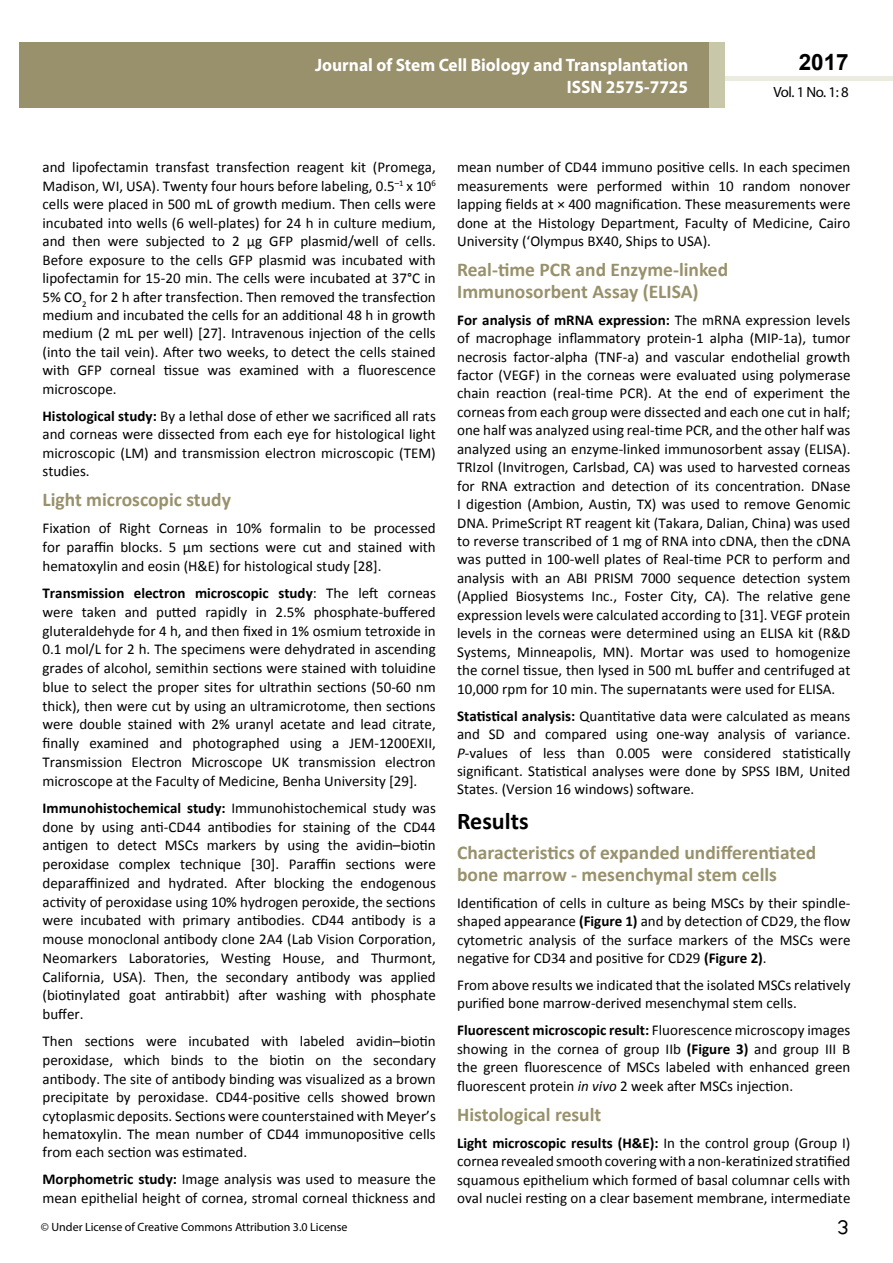
<style>
.page{position:relative;width:893px;height:1263px;background:#fff}
.page>*{position:absolute;margin:0;border:0;box-sizing:border-box;transform-origin:0 0}
.t1{font:25.5px "Tunga";color:#000}
.t2{font:700 24px "Calibri";color:#000}
.t3{font:700 22.5px "Arial";color:#000}
.t4{font:700 19.5px/21.5px "Calibri";color:#98916c}
.t5{font:700 18px/21.6px "Myriad Pro";color:#fff;text-align:right;scale:.96 1}
.t6{font:15px/18.5px "Calibri";color:#000;text-align:justify}
.t7{font:14.85px "Myriad Pro";color:#000}
.t8{font:12px "Myriad Pro";color:#000}
.s1{font-weight:700}
.s2{font-style:italic}
</style>
<div class="page">
<div style="left:725px;top:76px;width:168px;height:5px;background:#ecebe0"></div>
<div style="left:19px;top:42px;width:690px;height:66px;background:#98916c"></div>
<div style="left:709px;top:42px;width:16px;height:66px;background:#c9c7a9"></div>
<p class="t5" style="left:315px;top:54px;width:390px">Journal of Stem Cell Biology and Transplantation<br>ISSN 2575-7725</p>
<h3 class="t3" style="left:799px;top:47px;width:52px">2017</h3>
<p class="t7" style="left:773px;top:83px;width:77px">Vol. 1 No. 1: 8</p>
<p class="t6" style="left:43px;top:158px;width:395px">and lipofectamin transfast transfection reagent kit (Promega, Madison, WI, USA). Twenty four hours before labeling, 0.5<sup>–1</sup> x 10<sup>6 </sup>cells were placed in 500 mL of growth medium. Then cells were incubated into wells (6 well-plates) for 24 h in culture medium, and then were subjected to 2 μg GFP plasmid/well of cells.<br>Before exposure to the cells GFP plasmid was incubated with lipofectamin for 15-20 min. The cells were incubated at 37°C in 5% CO<sub>2</sub> for 2 h after transfection. Then removed the transfection medium and incubated the cells for an additional 48 h in growth medium (2 mL per well) [27]. Intravenous injection of the cells (into the tail vein). After two weeks, to detect the cells stained with GFP corneal tissue was examined with a fluorescence microscope.</p>
<p class="t6" style="left:43px;top:407px;width:395px"><span class="s1">Histological study:</span> By a lethal dose of ether we sacrificed all rats and corneas were dissected from each eye for histological light microscopic (LM) and transmission electron microscopic (TEM) studies.</p>
<h3 class="t4" style="left:43px;top:489px;width:190px">Light microscopic study</h3>
<p class="t6" style="left:43px;top:519px;width:395px">Fixation of Right Corneas in 10% formalin to be processed for paraffin blocks. 5 μm sections were cut and stained with hematoxylin and eosin (H&amp;E) for histological study [28].</p>
<p class="t6" style="left:43px;top:584px;width:395px"><span class="s1">Transmission electron microscopic study</span>: The left corneas were taken and putted rapidly in 2.5% phosphate-buffered gluteraldehyde for 4 h, and then fixed in 1% osmium tetroxide in 0.1 mol/L for 2 h. The specimens were dehydrated in ascending grades of alcohol, semithin sections were stained with toluidine blue to select the proper sites for ultrathin sections (50-60 nm thick), then were cut by using an ultramicrotome, then sections were double stained with 2% uranyl acetate and lead citrate, finally examined and photographed using a JEM-1200EXII, Transmission Electron Microscope UK transmission electron microscope at the Faculty of Medicine, Benha University [29].</p>
<p class="t6" style="left:43px;top:799px;width:395px"><span class="s1">Immunohistochemical study:</span> Immunohistochemical study was done by using anti-CD44 antibodies for staining of the CD44 antigen to detect MSCs markers by using the avidin–biotin peroxidase complex technique [30]. Paraffin sections were deparaffinized and hydrated. After blocking the endogenous activity of peroxidase using 10% hydrogen peroxide, the sections were incubated with primary antibodies. CD44 antibody is a mouse monoclonal antibody clone 2A4 (Lab Vision Corporation, Neomarkers Laboratories, Westing House, and Thurmont, California, USA). Then, the secondary antibody was applied (biotinylated goat antirabbit) after washing with phosphate buffer.</p>
<p class="t6" style="left:43px;top:1032px;width:395px">Then sections were incubated with labeled avidin–biotin peroxidase, which binds to the biotin on the secondary antibody. The site of antibody binding was visualized as a brown precipitate by peroxidase. CD44-positive cells showed brown cytoplasmic deposits. Sections were counterstained with Meyer’s hematoxylin. The mean number of CD44 immunopositive cells from each section was estimated.</p>
<p class="t6" style="left:43px;top:1170px;width:395px"><span class="s1">Morphometric study:</span> Image analysis was used to measure the mean epithelial height of cornea, stromal corneal thickness and</p>
<p class="t6" style="left:457px;top:158px;width:395px">mean number of CD44 immuno positive cells. In each specimen measurements were performed within 10 random nonover lapping fields at × 400 magnification. These measurements were done at the Histology Department, Faculty of Medicine, Cairo University (‘Olympus BX40, Ships to USA).</p>
<h3 class="t4" style="left:457px;top:259px;width:273px">Real-time PCR and Enzyme-linked<br>Immunosorbent Assay (ELISA)</h3>
<p class="t6" style="left:457px;top:310px;width:395px"><span class="s1">For analysis of mRNA expression:</span> The mRNA expression levels of macrophage inflammatory protein-1 alpha (MIP-1a), tumor necrosis factor-alpha (TNF-a) and vascular endothelial growth factor (VEGF) in the corneas were evaluated using polymerase chain reaction (real-time PCR). At the end of experiment the corneas from each group were dissected and each one cut in half; one half was analyzed using real-time PCR, and the other half was analyzed using an enzyme-linked immunosorbent assay (ELISA).<br>TRIzol (Invitrogen, Carlsbad, CA) was used to harvested corneas for RNA extraction and detection of its concentration. DNase I digestion (Ambion, Austin, TX) was used to remove Genomic DNA. PrimeScript RT reagent kit (Takara, Dalian, China) was used to reverse transcribed of 1 mg of RNA into cDNA, then the cDNA was putted in 100-well plates of Real-time PCR to perform and analysis with an ABI PRISM 7000 sequence detection system (Applied Biosystems Inc., Foster City, CA). The relative gene expression levels were calculated according to [31]. VEGF protein levels in the corneas were determined using an ELISA kit (R&amp;D Systems, Minneapolis, MN). Mortar was used to homogenize the cornel tissue, then lysed in 500 mL buffer and centrifuged at 10,000 rpm for 10 min. The supernatants were used for ELISA.</p>
<p class="t6" style="left:457px;top:706px;width:395px"><span class="s1">Statistical analysis:</span> Quantitative data were calculated as means and SD and compared using one-way analysis of variance.<br><span class="s2">P</span>-values of less than 0.005 were considered statistically significant. Statistical analyses were done by SPSS IBM, United States. (Version 16 windows) software.</p>
<h2 class="t2" style="left:457px;top:806px;width:73px">Results</h2>
<h3 class="t4" style="left:457px;top:842px;width:361px">Characteristics of expanded undifferentiated bone marrow - mesenchymal stem cells</h3>
<p class="t6" style="left:457px;top:893px;width:395px">Identification of cells in culture as being MSCs by their spindle&shy;shaped appearance <span class="s1">(Figure 1)</span> and by detection of CD29, the flow cytometric analysis of the surface markers of the MSCs were negative for CD34 and positive for CD29 <span class="s1">(Figure 2)</span>.</p>
<p class="t6" style="left:457px;top:976px;width:395px">From above results we indicated that the isolated MSCs relatively purified bone marrow-derived mesenchymal stem cells.</p>
<p class="t6" style="left:457px;top:1021px;width:395px"><span class="s1">Fluorescent microscopic result:</span> Fluorescence microscopy images showing in the cornea of group IIb <span class="s1">(Figure 3)</span> and group III B the green fluorescence of MSCs labeled with enhanced green fluorescent protein <span class="s2">in vivo</span> 2 week after MSCs injection.</p>
<h3 class="t4" style="left:457px;top:1103px;width:146px">Histological result</h3>
<p class="t6" style="left:457px;top:1133px;width:395px"><span class="s1">Light microscopic results (H&amp;E):</span> In the control group (Group I) cornea revealed smooth covering with a non-keratinized stratified squamous epithelium which formed of basal columnar cells with oval nuclei resting on a clear basement membrane, intermediate</p>
<p class="t8" style="left:41px;top:1220px;width:308px">© Under License of Creative Commons Attribution 3.0 License</p>
<h1 class="t1" style="left:837px;top:1210px;width:13px">3</h1>
</div>
